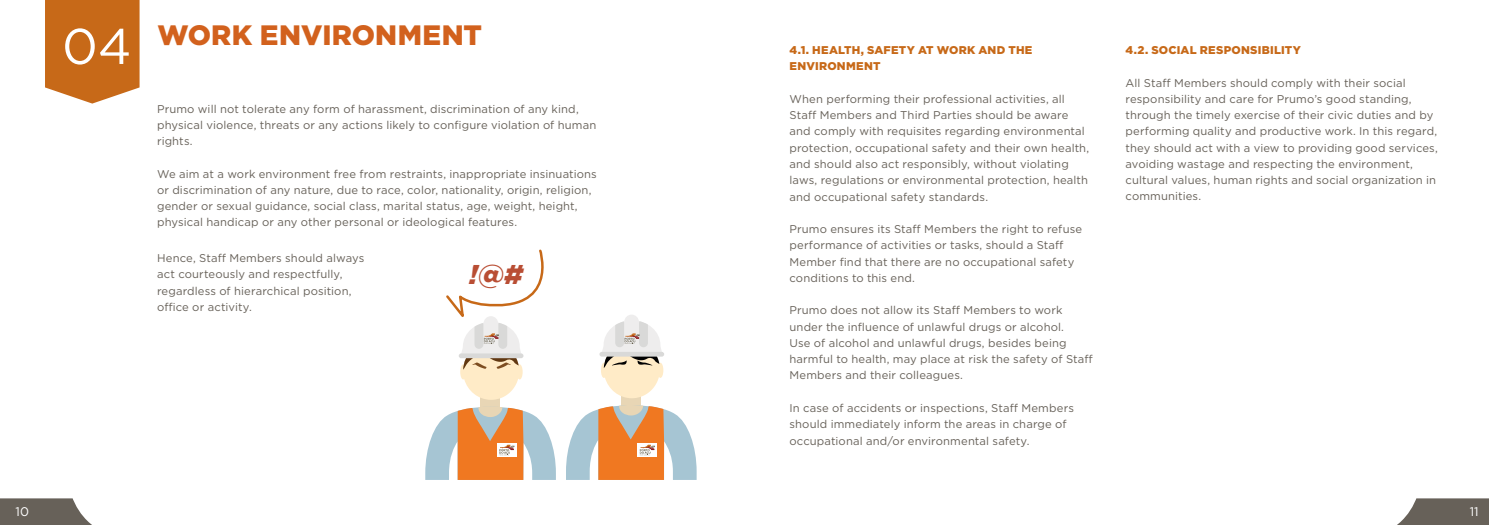
<style>
.page{position:relative;width:1489px;height:525px;background:#fff}
.page>*{position:absolute;margin:0;border:0;box-sizing:border-box;transform-origin:0 0}
.t1{font:900 28px "Gotham";letter-spacing:.005em;color:#d2611d}
.t2{font:italic 900 27.12px "Gotham";color:#b94e34}
.t3{font:12.5px "Gotham";color:#fff}
.t4{font:11.25px/16.2px "Gotham";letter-spacing:.01em;color:#676159}
.t5{font:900 11.25px/16.2px "Gotham";letter-spacing:.02em;color:#c76918}
.s1{font-weight:400;font-size:50px;color:#fff}
</style>
<div class="page">
<svg style="left:0;top:498px;width:91px;height:26px;background:#7b756e"></svg>
<svg style="left:1398px;top:498px;width:90px;height:26px;background:#7b766f"></svg>
<svg style="left:45px;top:0;width:94px;height:103px;background:#cb7328"></svg>
<div style="left:621px;top:387px;width:20px;height:20px;background:#e8d6b5"></div>
<div style="left:624px;top:314px;width:15px;height:15px;background:#eeeded;border-radius:50%"></div>
<div style="left:480px;top:389px;width:20px;height:20px;background:#e8d6b5"></div>
<svg style="left:446px;top:249px;width:98px;height:150px"></svg>
<svg style="left:425px;top:407px;width:131px;height:72px"></svg>
<svg style="left:566px;top:405px;width:130px;height:74px"></svg>
<svg style="left:601px;top:321px;width:62px;height:77px"></svg>
<h1 class="t1" style="left:62px;top:15px;width:421px"><span class="s1">04</span> WORK ENVIRONMENT</h1>
<p class="t4" style="left:157px;top:100px;width:441px">Prumo will not tolerate any form of harassment, discrimination of any kind, physical violence, threats or any actions likely to configure violation of human rights.</p>
<p class="t4" style="left:157px;top:165px;width:441px">We aim at a work environment free from restraints, inappropriate insinuations or discrimination of any nature, due to race, color, nationality, origin, religion, gender or sexual guidance, social class, marital status, age, weight, height, physical handicap or any other personal or ideological features.</p>
<h2 class="t2" style="left:469px;top:256px;width:55px">!@#</h2>
<p class="t4" style="left:157px;top:249px;width:209px">Hence, Staff Members should always act courteously and respectfully, regardless of hierarchical position, office or activity.</p>
<p class="t5" style="left:789px;top:42px;width:244px">4.1. HEALTH, SAFETY AT WORK AND THE<br>ENVIRONMENT</p>
<p class="t4" style="left:789px;top:90px;width:301px">When performing their professional activities, all Staff Members and Third Parties should be aware and comply with requisites regarding environmental protection, occupational safety and their own health, and should also act responsibly, without violating laws, regulations or environmental protection, health and occupational safety standards.</p>
<p class="t4" style="left:789px;top:220px;width:294px">Prumo ensures its Staff Members the right to refuse performance of activities or tasks, should a Staff Member find that there are no occupational safety conditions to this end.</p>
<p class="t4" style="left:789px;top:302px;width:305px">Prumo does not allow its Staff Members to work under the influence of unlawful drugs or alcohol.<br>Use of alcohol and unlawful drugs, besides being harmful to health, may place at risk the safety of Staff Members and their colleagues.</p>
<p class="t4" style="left:789px;top:399px;width:286px">In case of accidents or inspections, Staff Members should immediately inform the areas in charge of occupational and/or environmental safety.</p>
<p class="t5" style="left:1125px;top:42px;width:177px">4.2. SOCIAL RESPONSIBILITY</p>
<p class="t4" style="left:1125px;top:74px;width:314px">All Staff Members should comply with their social responsibility and care for Prumo’s good standing, through the timely exercise of their civic duties and by performing quality and productive work. In this regard, they should act with a view to providing good services, avoiding wastage and respecting the environment, cultural values, human rights and social organization in communities.</p>
<p class="t3" style="left:16px;top:502px;width:15px">10</p>
<p class="t3" style="left:1469px;top:503px;width:10px">11</p>
</div>
